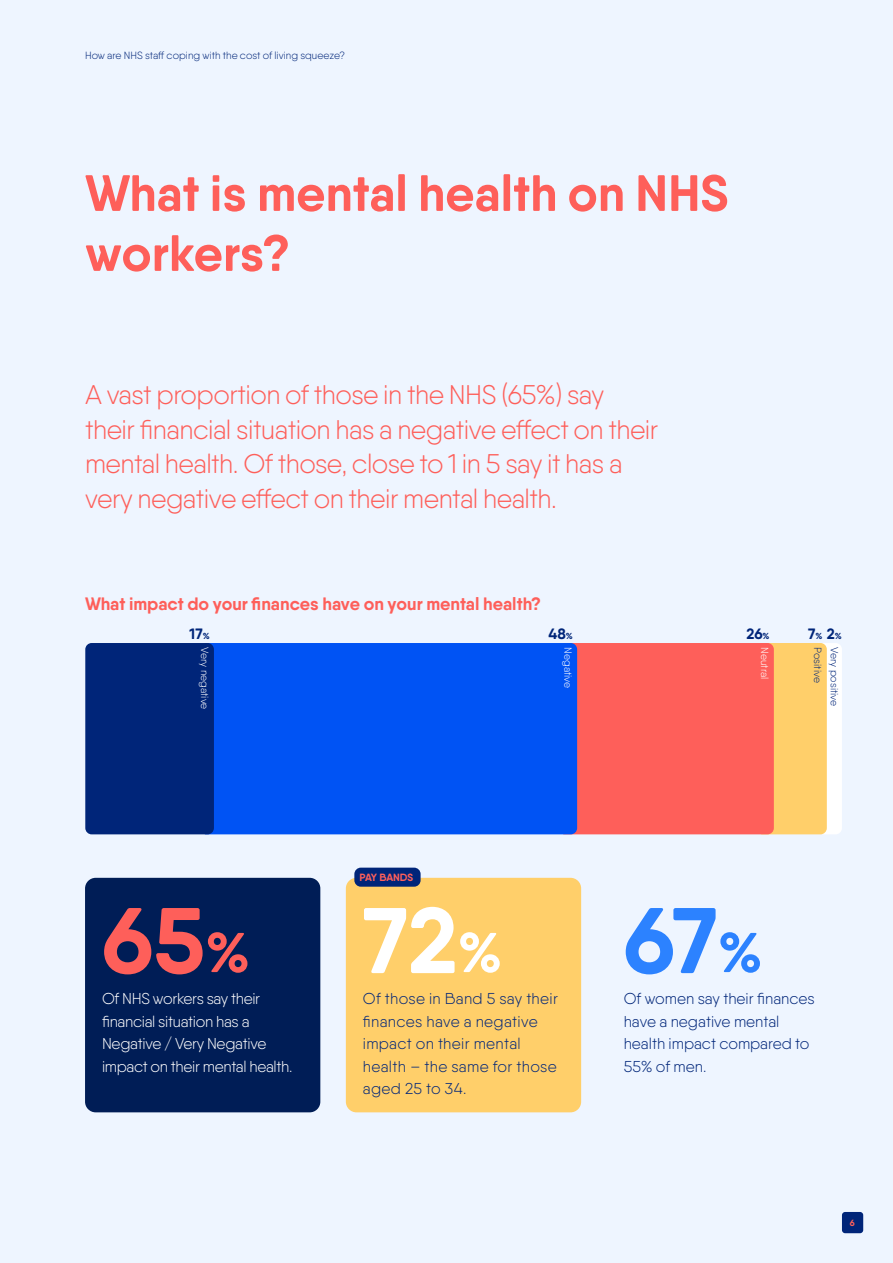
<style>
.page{position:relative;width:893px;height:1263px;background:#eef5ff}
.page>*{position:absolute;margin:0;border:0;box-sizing:border-box;transform-origin:0 0}
.t1{font:700 93px "Qanelas Soft";color:#fe5f5a}
.t2{font:700 93px "Qanelas Soft";color:#fff}
.t3{font:700 93px "Qanelas Soft";color:#2c82ff}
.t4{font:700 51px/60px "Qanelas Soft";color:#fe5f5a}
.t5{font:300 27px/34.5px "Qanelas Soft";letter-spacing:-.02em;color:#fe5f5a}
.t6{font:700 18px "Qanelas Soft";color:#fe5f5a}
.t7{font:300 15.75px/22.5px "Qanelas Soft";letter-spacing:.01em;color:#002579}
.t8{font:300 15.75px/22.5px "Qanelas Soft";letter-spacing:-.02em;color:#fff}
.t9{font:700 15px "Qanelas Soft";color:#002579}
.t10{font:300 10.5px "Qanelas Soft";color:#002579}
.t11{font:300 10.5px "Qanelas Soft";color:#fff}
.t12{font:700 10.5px "Qanelas Soft";letter-spacing:-.015em;color:#fe5f5a}
.t13{font:700 9px "Qanelas Soft";color:#fe5f5a}
.s1{font-size:8.7px}
.s2{font-size:55.95px}
</style>
<div class="page">
<div style="left:818px;top:643px;width:24px;height:191px;background:#fff;border-radius:6px"></div>
<svg style="left:577px;top:643px;width:250px;height:191px"></svg>
<div style="left:210px;top:643px;width:367px;height:191px;background:#0053f4"></div>
<div style="left:85px;top:643px;width:129px;height:191px;background:#002579;border-radius:6px"></div>
<div style="left:85px;top:878px;width:235px;height:234px;background:#001d56;border-radius:11px"></div>
<div style="left:346px;top:878px;width:235px;height:234px;background:#ffcf6a;border-radius:11px"></div>
<div style="left:354px;top:868px;width:67px;height:19px;background:#002579;border-radius:6px"></div>
<div style="left:842px;top:1212px;width:21px;height:21px;background:#002579;border-radius:3px"></div>
<p class="t10" style="left:85px;top:49px;width:262px">How are NHS staff coping with the cost of living squeeze?</p>
<h2 class="t4" style="left:85px;top:163px;width:645px">What is mental health on NHS workers?</h2>
<h3 class="t5" style="left:85px;top:377px;width:575px">A vast proportion of those in the NHS (65%) say their financial situation has a negative effect on their mental health. Of those, close to 1 in 5 say it has a very negative effect on their mental health.</h3>
<p class="t6" style="left:85px;top:592px;width:458px">What impact do your finances have on your mental health?</p>
<p class="t9" style="left:190px;top:624px;width:22px">17<span class="s1">%</span></p>
<p class="t9" style="left:549px;top:624px;width:26px">48<span class="s1">%</span></p>
<p class="t9" style="left:747px;top:624px;width:25px">26<span class="s1">%</span></p>
<p class="t9" style="left:808px;top:624px;width:35px">7<span class="s1">%</span> 2<span class="s1">%</span></p>
<p class="t11" style="left:211px;top:647px;width:64px;rotate:90deg">Very negative</p>
<p class="t11" style="left:575px;top:647px;width:43px;rotate:90deg">Negative</p>
<p class="t11" style="left:771px;top:647px;width:34px;rotate:90deg">Neutral</p>
<p class="t10" style="left:824px;top:647px;width:37px;rotate:90deg">Positive</p>
<p class="t10" style="left:841px;top:647px;width:60px;rotate:90deg">Very positive</p>
<h1 class="t1" style="left:102px;top:882px;width:149px">65<span class="s2">%</span></h1>
<p class="t8" style="left:102px;top:987px;width:192px">Of NHS workers say their financial situation has a<br>Negative / Very Negative impact on their mental health.</p>
<p class="t12" style="left:359px;top:871px;width:55px">PAY BANDS</p>
<h1 class="t2" style="left:363px;top:882px;width:141px">72<span class="s2">%</span></h1>
<p class="t7" style="left:363px;top:987px;width:197px">Of those in Band 5 say their finances have a negative impact on their mental health – the same for those aged 25 to 34.</p>
<h1 class="t3" style="left:624px;top:882px;width:140px">67<span class="s2">%</span></h1>
<p class="t7" style="left:624px;top:987px;width:193px">Of women say their finances have a negative mental health impact compared to<br>55% of men.</p>
<p class="t13" style="left:850px;top:1217px;width:6px">6</p>
</div>
